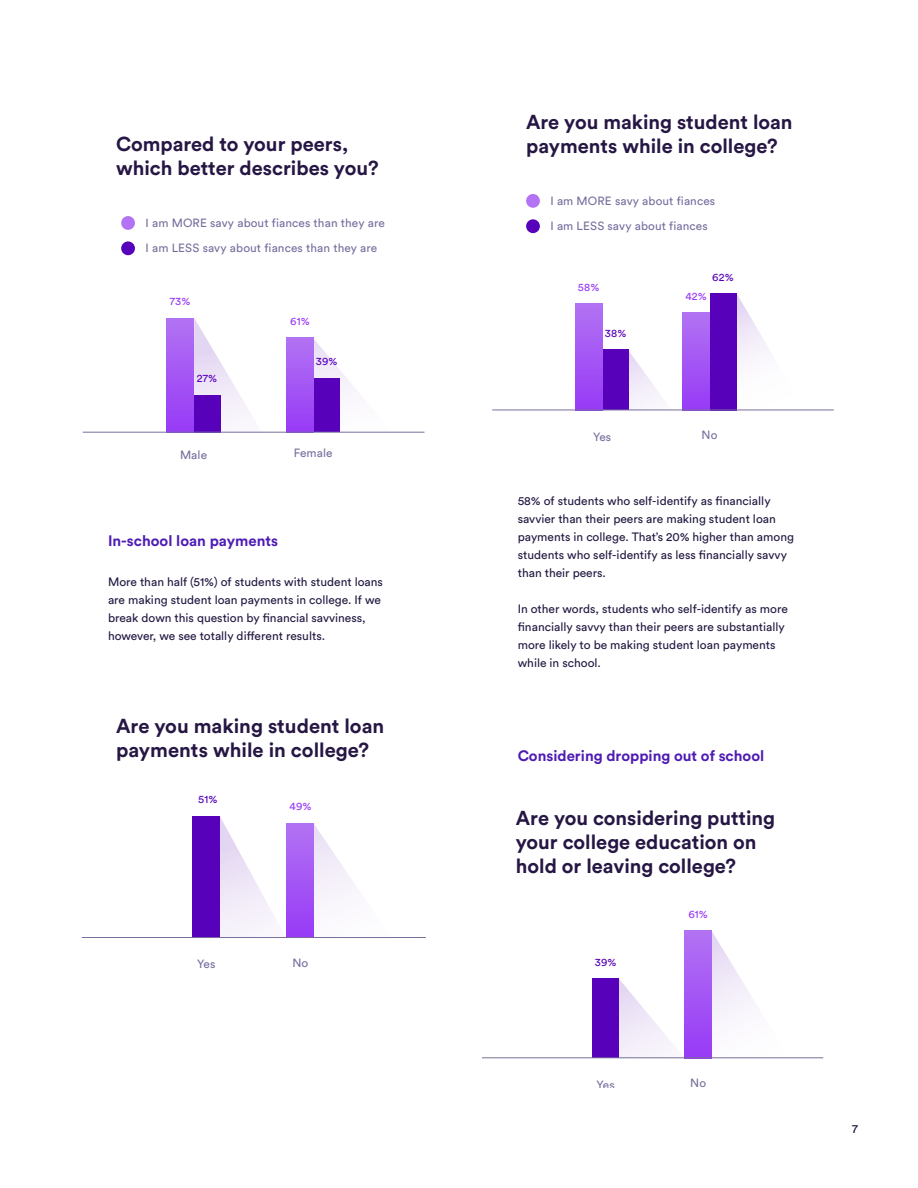
<style>
.page{position:relative;width:918px;height:1188px;background:#fff}
.page>*{position:absolute;margin:0;border:0;box-sizing:border-box;transform-origin:0 0}
.t1{font:700 20.1px/24px "Circular Std";color:#261644}
.t2{font:700 19.95px/24px "Circular Std";color:#261644}
.Subhead{font:700 15px "Circular Std";color:#4e1bb4}
.Subhead-2{font:12px/18px "Circular Std";color:#231841}
.t3{font:12px "Circular Std";color:#1b0c39}
.t4{font:11.85px "Circular Std";letter-spacing:.01em;color:#786e9e}
.t5{font:10.95px "Circular Std";letter-spacing:.02em;color:#5701bb}
.t6{font:10.95px "Circular Std";letter-spacing:.02em;color:#983af7}
</style>
<div class="page">
<svg style="left:194px;top:318px;width:199px;height:114px"></svg>
<div style="left:313px;top:379px;width:27px;height:53px;background:#5701bb"></div>
<div style="left:287px;top:338px;width:26px;height:94px;background:linear-gradient(to bottom,#b273f3,#983bf6)"></div>
<div style="left:194px;top:395px;width:27px;height:37px;background:#5701bb"></div>
<div style="left:167px;top:318px;width:27px;height:115px;background:linear-gradient(to bottom,#b273f3,#973af6)"></div>
<div style="left:121px;top:241px;width:14px;height:14px;background:#5701bb;border-radius:50%"></div>
<div style="left:121px;top:216px;width:14px;height:14px;background:#b373f4;border-radius:50%"></div>
<hr style="left:83px;top:432px;width:341px;height:1px;background:#786e9e">
<svg style="left:220px;top:817px;width:137px;height:120px"></svg>
<div style="left:193px;top:816px;width:27px;height:122px;background:#5701bb"></div>
<div style="left:287px;top:823px;width:27px;height:115px;background:linear-gradient(to bottom,#b273f3,#973af6)"></div>
<hr style="left:82px;top:937px;width:344px;height:1px;background:#786e9e">
<div style="left:526px;top:219px;width:14px;height:14px;background:#5701bb;border-radius:50%"></div>
<div style="left:526px;top:194px;width:14px;height:14px;background:#b373f4;border-radius:50%"></div>
<svg style="left:602px;top:294px;width:203px;height:116px"></svg>
<div style="left:710px;top:293px;width:27px;height:117px;background:#5701bb"></div>
<div style="left:683px;top:313px;width:27px;height:97px;background:linear-gradient(to bottom,#b272f3,#973bf6)"></div>
<div style="left:602px;top:349px;width:27px;height:61px;background:#5701bb"></div>
<div style="left:575px;top:303px;width:27px;height:107px;background:linear-gradient(to bottom,#b273f3,#973bf6)"></div>
<hr style="left:492px;top:410px;width:342px;height:1px;background:#786e9e">
<svg style="left:592px;top:931px;width:197px;height:127px"></svg>
<div style="left:592px;top:979px;width:27px;height:79px;background:#5701bb"></div>
<div style="left:685px;top:931px;width:27px;height:127px;background:linear-gradient(to bottom,#b273f3,#973af6)"></div>
<hr style="left:482px;top:1058px;width:341px;height:1px;background:#786e9e">
<p class="t2" style="left:116px;top:132px;width:264px">Compared to your peers, which better describes you?</p>
<p class="t4" style="left:146px;top:215px;width:241px">I am MORE savy about fiances than they are</p>
<p class="t4" style="left:146px;top:241px;width:233px">I am LESS savy about fiances than they are</p>
<p class="t6" style="left:170px;top:295px;width:22px">73%</p>
<p class="t5" style="left:197px;top:371px;width:22px">27%</p>
<p class="t6" style="left:290px;top:315px;width:21px">61%</p>
<p class="t5" style="left:316px;top:355px;width:23px">39%</p>
<p class="t4" style="left:180px;top:447px;width:29px">Male</p>
<p class="t4" style="left:294px;top:446px;width:40px">Female</p>
<p class="Subhead" style="left:108px;top:531px;width:172px">In-school loan payments</p>
<p class="Subhead-2" style="left:108px;top:573px;width:277px">More than half (51%) of students with student loans are making student loan payments in college. If we break down this question by financial savviness, however, we see totally different results.</p>
<p class="t1" style="left:116px;top:714px;width:270px">Are you making student loan payments while in college?</p>
<p class="t5" style="left:198px;top:793px;width:21px">51%</p>
<p class="t6" style="left:290px;top:800px;width:24px">49%</p>
<p class="t4" style="left:197px;top:957px;width:20px">Yes</p>
<p class="t4" style="left:292px;top:955px;width:18px">No</p>
<p class="t2" style="left:526px;top:110px;width:268px">Are you making student loan payments while in college?</p>
<p class="t4" style="left:551px;top:193px;width:166px">I am MORE savy about fiances</p>
<p class="t4" style="left:551px;top:219px;width:159px">I am LESS savy about fiances</p>
<p class="t6" style="left:578px;top:280px;width:23px">58%</p>
<p class="t5" style="left:605px;top:326px;width:23px">38%</p>
<p class="t5" style="left:712px;top:271px;width:23px">62%</p>
<p class="t6" style="left:685px;top:290px;width:23px">42%</p>
<p class="t4" style="left:593px;top:429px;width:20px">Yes</p>
<p class="t4" style="left:702px;top:428px;width:17px">No</p>
<p class="Subhead-2" style="left:518px;top:491px;width:278px">58% of students who self-identify as financially savvier than their peers are making student loan payments in college. That’s 20% higher than among students who self-identify as less financially savvy than their peers.</p>
<p class="Subhead-2" style="left:518px;top:599px;width:272px">In other words, students who self-identify as more financially savvy than their peers are substantially more likely to be making student loan payments while in school.</p>
<p class="Subhead" style="left:518px;top:746px;width:248px">Considering dropping out of school</p>
<p class="t2" style="left:516px;top:806px;width:261px">Are you considering putting your college education on hold or leaving college?</p>
<p class="t5" style="left:595px;top:956px;width:23px">39%</p>
<p class="t6" style="left:688px;top:908px;width:21px">61%</p>
<p class="t4" style="left:596px;top:1077px;width:20px">Yes</p>
<p class="t4" style="left:690px;top:1075px;width:17px">No</p>
<p class="t3" style="left:852px;top:1122px;width:7px">7</p>
</div>
